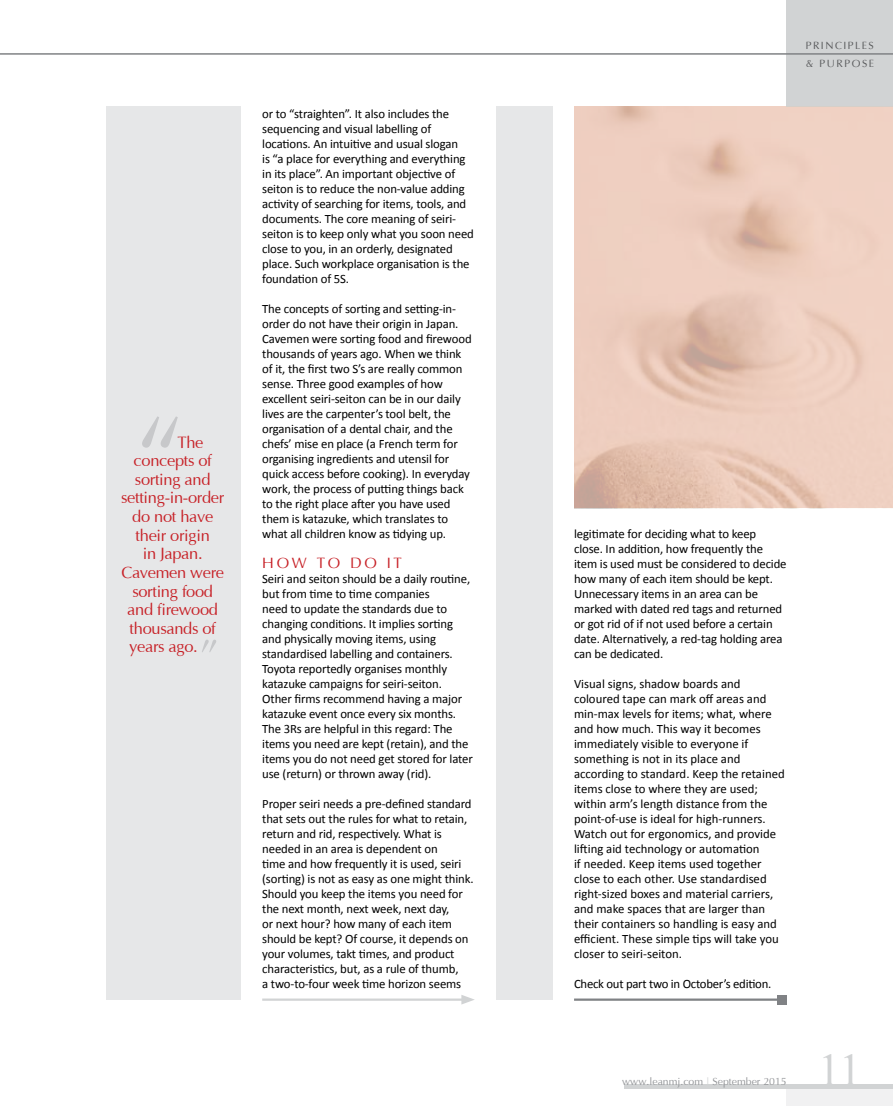
<style>
.page{position:relative;width:893px;height:1106px;background:#fff}
.page>*{position:absolute;margin:0;border:0;box-sizing:border-box;transform-origin:0 0}
.t1{font:45px "Times New Roman";color:#d1d3d4}
.t2{font:16.5px "Opulent";letter-spacing:-.02em;color:#c72127}
.t3{font:15px "Opulent";letter-spacing:.185em;color:#c72127}
.t4{font:12.75px/15px "Calibri";letter-spacing:-.01em;color:#000}
.t5{font:10.5px "Opulent";color:#939598}
.t6{font:10.5px/18px "Opulent";letter-spacing:.14em;color:#58595b}
.s1{color:#d1d3d4}
</style>
<div class="page">
<div style="left:787px;top:0;width:106px;height:106px;background:#d1d3d4"></div>
<hr style="left:0;top:53px;width:893px;height:2px;background:#808285">
<hr style="left:574px;top:998px;width:208px;height:2px;background:#808285">
<div style="left:778px;top:995px;width:9px;height:9px;background:#808285"></div>
<div style="left:106px;top:106px;width:135px;height:893px;background:#e6e7e8"></div>
<svg style="left:142px;top:416px;width:36px;height:31px"></svg>
<svg style="left:202px;top:640px;width:14px;height:12px"></svg>
<hr style="left:262px;top:998px;width:204px;height:2px;background:#d1d3d4">
<svg style="left:461px;top:995px;width:14px;height:9px"></svg>
<div style="left:787px;top:1086px;width:106px;height:20px;background:#f1f1f2"></div>
<hr style="left:624px;top:1084px;width:269px;height:4px;background:#d1d3d4">
<div style="left:496px;top:106px;width:57px;height:893px;background:#e6e7e8"></div>
<svg style="left:574px;top:106px;width:319px;height:402px;background:#ebcabb"></svg>
<p class="t2" style="left:177px;top:432px;width:27px">The</p>
<p class="t2" style="left:134px;top:451px;width:80px">concepts of</p>
<p class="t2" style="left:135px;top:469px;width:77px">sorting and</p>
<p class="t2" style="left:121px;top:488px;width:105px">setting-in-order</p>
<p class="t2" style="left:132px;top:507px;width:83px">do not have</p>
<p class="t2" style="left:136px;top:525px;width:76px">their origin</p>
<p class="t2" style="left:143px;top:544px;width:61px">in Japan.</p>
<p class="t2" style="left:121px;top:562px;width:104px">Cavemen were</p>
<p class="t2" style="left:132px;top:581px;width:82px">sorting food</p>
<p class="t2" style="left:127px;top:600px;width:92px">and firewood</p>
<p class="t2" style="left:130px;top:618px;width:88px">thousands of</p>
<p class="t2" style="left:129px;top:637px;width:70px">years ago.</p>
<p class="t4" style="left:262px;top:105px;width:213px">or to “straighten”. It also includes the sequencing and visual labelling of locations. An intuitive and usual slogan<br>is “a place for everything and everything in its place”. An important objective of seiton is to reduce the non-value adding activity of searching for items, tools, and documents. The core meaning of seiri&shy;seiton is to keep only what you soon need close to you, in an orderly, designated place. Such workplace organisation is the foundation of 5S.</p>
<p class="t4" style="left:262px;top:300px;width:211px">The concepts of sorting and setting-in&shy;order do not have their origin in Japan.<br>Cavemen were sorting food and firewood thousands of years ago. When we think of it, the first two S’s are really common sense. Three good examples of how excellent seiri-seiton can be in our daily lives are the carpenter’s tool belt, the organisation of a dental chair, and the chefs’ mise en place (a French term for organising ingredients and utensil for quick access before cooking). In everyday work, the process of putting things back to the right place after you have used them is katazuke, which translates to what all children know as tidying up.</p>
<p class="t3" style="left:262px;top:554px;width:141px">HOW TO DO IT</p>
<p class="t4" style="left:262px;top:570px;width:212px">Seiri and seiton should be a daily routine, but from time to time companies<br>need to update the standards due to changing conditions. It implies sorting and physically moving items, using standardised labelling and containers.<br>Toyota reportedly organises monthly katazuke campaigns for seiri-seiton.<br>Other firms recommend having a major katazuke event once every six months.<br>The 3Rs are helpful in this regard: The items you need are kept (retain), and the items you do not need get stored for later use (return) or thrown away (rid).</p>
<p class="t4" style="left:262px;top:795px;width:213px">Proper seiri needs a pre-defined standard that sets out the rules for what to retain, return and rid, respectively. What is needed in an area is dependent on<br>time and how frequently it is used, seiri (sorting) is not as easy as one might think.<br>Should you keep the items you need for the next month, next week, next day,<br>or next hour? how many of each item should be kept? Of course, it depends on your volumes, takt times, and product characteristics, but, as a rule of thumb,<br>a two-to-four week time horizon seems</p>
<p class="t6" style="left:806px;top:37px;width:70px">PRINCIPLES &amp; PURPOSE</p>
<p class="t4" style="left:574px;top:525px;width:214px">legitimate for deciding what to keep close. In addition, how frequently the item is used must be considered to decide how many of each item should be kept.<br>Unnecessary items in an area can be marked with dated red tags and returned or got rid of if not used before a certain date. Alternatively, a red-tag holding area can be dedicated.</p>
<p class="t4" style="left:574px;top:675px;width:212px">Visual signs, shadow boards and coloured tape can mark off areas and min-max levels for items; what, where and how much. This way it becomes immediately visible to everyone if something is not in its place and according to standard. Keep the retained items close to where they are used; within arm’s length distance from the point-of-use is ideal for high-runners.<br>Watch out for ergonomics, and provide lifting aid technology or automation<br>if needed. Keep items used together close to each other. Use standardised right-sized boxes and material carriers, and make spaces that are larger than their containers so handling is easy and efficient. These simple tips will take you closer to seiri-seiton.</p>
<p class="t4" style="left:574px;top:975px;width:199px">Check out part two in October’s edition.</p>
<p class="t5" style="left:622px;top:1075px;width:166px">www.leanmj.com <span class="s1">|</span> September 2015</p>
<h1 class="t1" style="left:818px;top:1039px;width:45px">11</h1>
</div>
